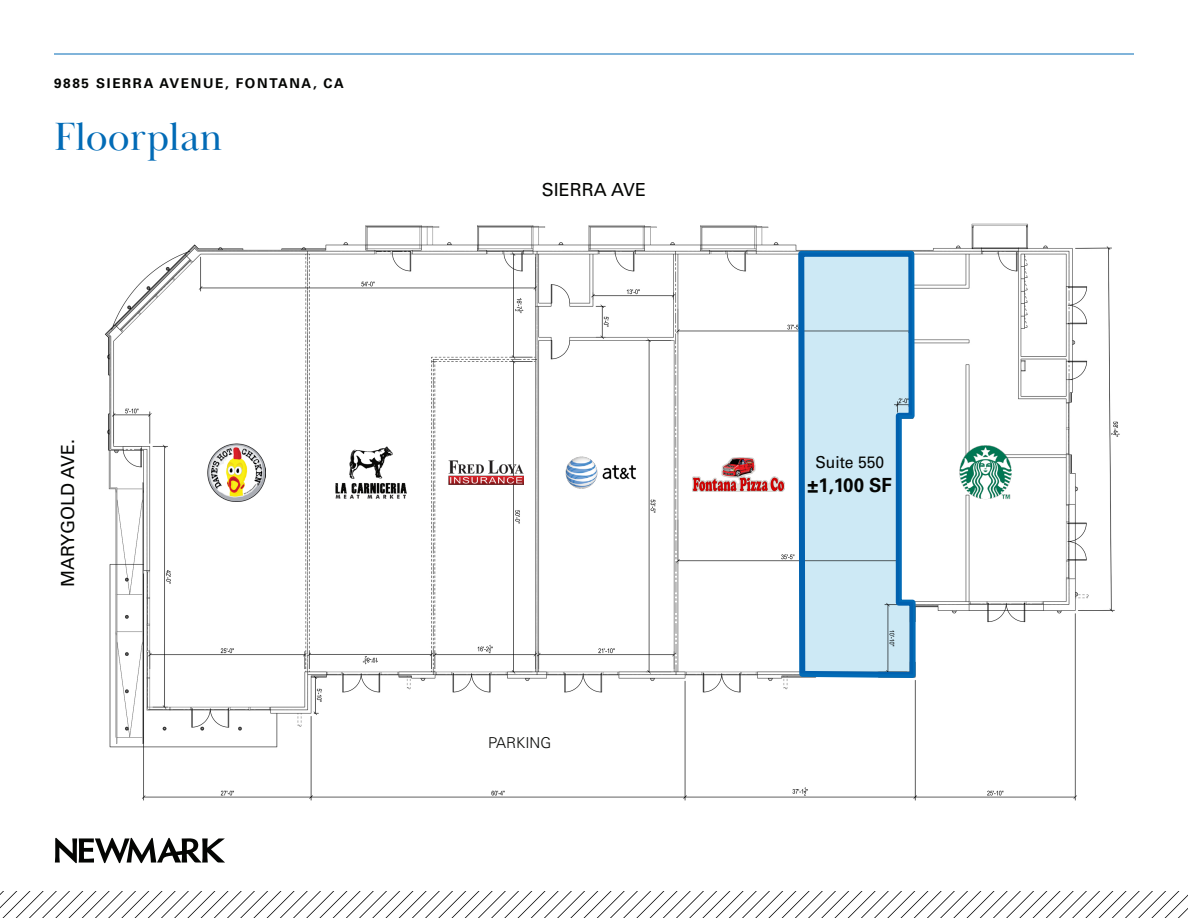
<style>
.page{position:relative;width:1188px;height:918px;background:#fff}
.page>*{position:absolute;margin:0;border:0;box-sizing:border-box;transform-origin:0 0}
.Head_27_29{font:40.5px "Baskerville Display PT";color:#026bb6}
.t1{font:700 19.5px "Univers LT Pro 65";color:#040503;scale:.95 1}
.t2{font:18px "Univers LT Pro 55 Roman";color:#040503}
.t3{font:16.5px "Univers LT Pro 55 Roman";color:#040503;scale:.95 1}
.t4{font:300 15px "Univers LT Pro 45";color:#040503}
.t5{font:700 13.5px "Univers LT Pro 65";letter-spacing:.125em;color:#040503}
</style>
<div class="page">
<svg style="left:55px;top:838px;width:170px;height:25px"></svg>
<svg style="left:0;top:891px;width:1188px;height:27px"></svg>
<hr style="left:54px;top:54px;width:1080px;height:1px;background:#026bb6">
<img style="left:105px;top:223px;width:1015px;height:578px">
<svg style="left:795px;top:248px;width:124px;height:433px"></svg>
<svg style="left:798px;top:253px;width:115px;height:421px;background:#b7d9ec"></svg>
<img style="left:207px;top:443px;width:58px;height:59px">
<img style="left:336px;top:446px;width:71px;height:53px">
<img style="left:562px;top:452px;width:77px;height:41px">
<img style="left:959px;top:446px;width:53px;height:53px">
<img style="left:448px;top:461px;width:76px;height:23px">
<img style="left:692px;top:458px;width:93px;height:33px">
<p class="t5" style="left:54px;top:73px;width:292px">9885 SIERRA AVENUE, FONTANA, CA</p>
<p class="Head_27_29" style="left:54px;top:113px;width:170px">Floorplan</p>
<p class="t2" style="left:55px;top:587px;width:150px;rotate:-90deg">MARYGOLD AVE.</p>
<p class="t2" style="left:542px;top:177px;width:106px">SIERRA AVE</p>
<p class="t4" style="left:488px;top:733px;width:65px">PARKING</p>
<p class="t3" style="left:815px;top:451px;width:74px">Suite 550</p>
<p class="t1" style="left:808px;top:471px;width:90px">±1,100 SF</p>
</div>
